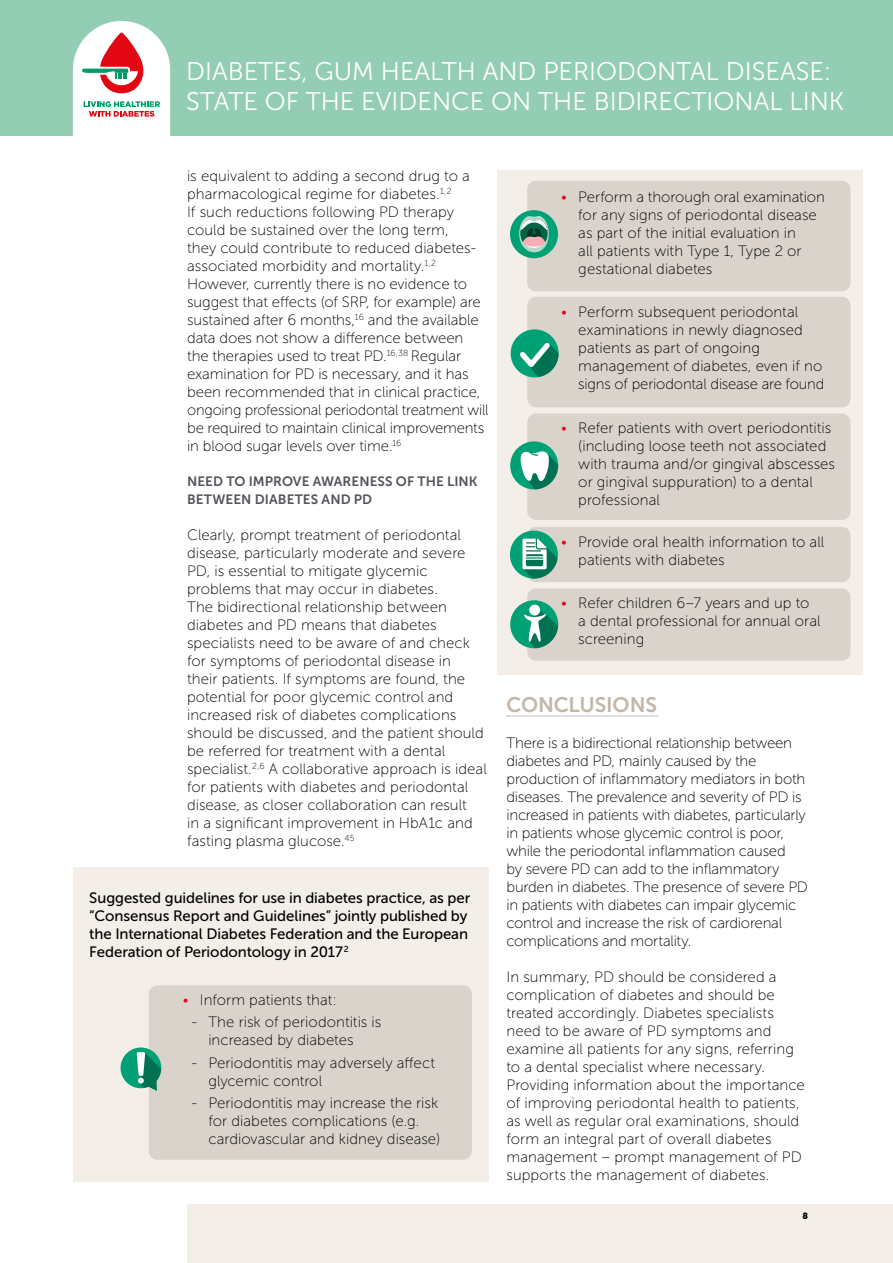
<style>
.page{position:relative;width:893px;height:1263px;background:#fff}
.page>*{position:absolute;margin:0;border:0;box-sizing:border-box;transform-origin:0 0}
.t1{font:25.5px/30.6px "Museo Sans 300";color:#fff}
.t2{font:21px "Museo Sans 700";letter-spacing:-.005em;color:#c3b7ab}
.t3{font:15px/18px "Museo Sans 100";color:#000}
.t4{font:15px/18px "Museo Sans 500";letter-spacing:-.005em;color:#000}
.t5{font:13.5px/18px "Museo Sans 700";letter-spacing:.005em;color:#51545b}
.t6{font:9px "Museo Sans 900";color:#000}
.s1{color:#e30613}
</style>
<div class="page">
<div style="left:0;top:0;width:893px;height:136px;background:#93cdb3"></div>
<div style="left:187px;top:1204px;width:706px;height:59px;background:#f3eee8"></div>
<div style="left:73px;top:867px;width:415px;height:315px;background:#f3eee8"></div>
<div style="left:497px;top:170px;width:366px;height:505px;background:#f3eee8"></div>
<svg style="left:507px;top:716px;width:151px;height:1px"></svg>
<div style="left:149px;top:985px;width:323px;height:175px;background:#d9d3cb;border-radius:9px"></div>
<div style="left:527px;top:181px;width:323px;height:110px;background:#d9d3cb;border-radius:9px"></div>
<div style="left:527px;top:297px;width:323px;height:110px;background:#d9d3cb;border-radius:9px"></div>
<div style="left:527px;top:414px;width:323px;height:106px;background:#d9d3cb;border-radius:9px"></div>
<div style="left:527px;top:527px;width:323px;height:55px;background:#d9d3cb;border-radius:9px"></div>
<div style="left:527px;top:588px;width:323px;height:73px;background:#d9d3cb;border-radius:9px"></div>
<svg style="left:511px;top:329px;width:48px;height:48px"></svg>
<div style="left:510px;top:210px;width:48px;height:48px;background:#00a174;border-radius:50%"></div>
<svg style="left:519px;top:215px;width:30px;height:37px"></svg>
<div style="left:510px;top:441px;width:48px;height:48px;background:#00a174;border-radius:50%"></div>
<svg style="left:519px;top:451px;width:39px;height:38px"></svg>
<div style="left:510px;top:531px;width:48px;height:48px;background:#00a174;border-radius:50%"></div>
<svg style="left:522px;top:538px;width:36px;height:41px"></svg>
<div style="left:510px;top:600px;width:48px;height:48px;background:#00a174;border-radius:50%"></div>
<div style="left:529px;top:605px;width:11px;height:10px;background:#fff;border-radius:50%"></div>
<svg style="left:524px;top:608px;width:34px;height:40px"></svg>
<div style="left:121px;top:1047px;width:40px;height:41px;background:#00a174;border-radius:50%"></div>
<svg style="left:137px;top:1052px;width:24px;height:39px"></svg>
<svg style="left:138px;top:1077px;width:6px;height:7px"></svg>
<img style="left:73px;top:21px;width:97px;height:115px">
<svg style="left:80px;top:32px;width:68px;height:61px;background:#e5a7a7"></svg>
<svg style="left:84px;top:101px;width:76px;height:16px"></svg>
<h1 class="t1" style="left:186px;top:56px;width:659px">DIABETES, GUM HEALTH AND PERIODONTAL DISEASE:<br>STATE OF THE EVIDENCE ON THE BIDIRECTIONAL LINK</h1>
<p class="t3" style="left:187px;top:167px;width:303px">is equivalent to adding a second drug to a pharmacological regime for diabetes.<sup>1,2<br></sup>If such reductions following PD therapy could be sustained over the long term,<br>they could contribute to reduced diabetes&shy;associated morbidity and mortality.<sup>1,2<br></sup>However, currently there is no evidence to suggest that effects (of SRP, for example) are sustained after 6 months,<sup>16</sup> and the available data does not show a difference between the therapies used to treat PD.<sup>16,38</sup> Regular examination for PD is necessary, and it has been recommended that in clinical practice, ongoing professional periodontal treatment will be required to maintain clinical improvements in blood sugar levels over time.<sup>16</sup></p>
<p class="t5" style="left:187px;top:472px;width:292px">NEED TO IMPROVE AWARENESS OF THE LINK<br>BETWEEN DIABETES AND PD</p>
<p class="t3" style="left:187px;top:526px;width:301px">Clearly, prompt treatment of periodontal disease, particularly moderate and severe PD, is essential to mitigate glycemic problems that may occur in diabetes.<br>The bidirectional relationship between diabetes and PD means that diabetes specialists need to be aware of and check for symptoms of periodontal disease in<br>their patients. If symptoms are found, the potential for poor glycemic control and increased risk of diabetes complications should be discussed, and the patient should be referred for treatment with a dental specialist.<sup>2,6</sup> A collaborative approach is ideal for patients with diabetes and periodontal disease, as closer collaboration can result<br>in a significant improvement in HbA1c and fasting plasma glucose.<sup>45</sup></p>
<p class="t4" style="left:89px;top:889px;width:383px">Suggested guidelines for use in diabetes practice, as per “Consensus Report and Guidelines” jointly published by the International Diabetes Federation and the European Federation of Periodontology in 2017<sup>2</sup></p>
<p class="t3" style="left:183px;top:991px;width:155px"><span class="s1">•</span> Inform patients that:</p>
<p class="t3" style="left:208px;top:1013px;width:175px;text-indent:-17px">- The risk of periodontitis is increased by diabetes</p>
<p class="t3" style="left:208px;top:1054px;width:228px;text-indent:-17px">- Periodontitis may adversely affect glycemic control</p>
<p class="t3" style="left:208px;top:1094px;width:233px;text-indent:-17px">- Periodontitis may increase the risk for diabetes complications (e.g. cardiovascular and kidney disease)</p>
<p class="t3" style="left:578px;top:188px;width:248px;text-indent:-17px"><span class="s1">•</span> Perform a thorough oral examination for any signs of periodontal disease as part of the initial evaluation in<br>all patients with Type 1, Type 2 or gestational diabetes</p>
<p class="t3" style="left:578px;top:302px;width:248px;text-indent:-17px"><span class="s1">•</span> Perform subsequent periodontal examinations in newly diagnosed patients as part of ongoing management of diabetes, even if no signs of periodontal disease are found</p>
<p class="t3" style="left:578px;top:419px;width:258px;text-indent:-17px"><span class="s1">•</span> Refer patients with overt periodontitis (including loose teeth not associated with trauma and/or gingival abscesses or gingival suppuration) to a dental professional</p>
<p class="t3" style="left:578px;top:532px;width:247px;text-indent:-17px"><span class="s1">•</span> Provide oral health information to all patients with diabetes</p>
<p class="t3" style="left:578px;top:594px;width:244px;text-indent:-17px"><span class="s1">•</span> Refer children 6–7 years and up to a dental professional for annual oral screening</p>
<h2 class="t2" style="left:506px;top:693px;width:152px">CONCLUSIONS</h2>
<p class="t3" style="left:506px;top:733px;width:303px">There is a bidirectional relationship between diabetes and PD, mainly caused by the production of inflammatory mediators in both diseases. The prevalence and severity of PD is increased in patients with diabetes, particularly in patients whose glycemic control is poor, while the periodontal inflammation caused<br>by severe PD can add to the inflammatory burden in diabetes. The presence of severe PD in patients with diabetes can impair glycemic control and increase the risk of cardiorenal complications and mortality.</p>
<p class="t3" style="left:506px;top:967px;width:300px">In summary, PD should be considered a complication of diabetes and should be treated accordingly. Diabetes specialists need to be aware of PD symptoms and examine all patients for any signs, referring to a dental specialist where necessary.<br>Providing information about the importance of improving periodontal health to patients, as well as regular oral examinations, should form an integral part of overall diabetes management – prompt management of PD supports the management of diabetes.</p>
<p class="t6" style="left:802px;top:1210px;width:7px">8</p>
</div>
